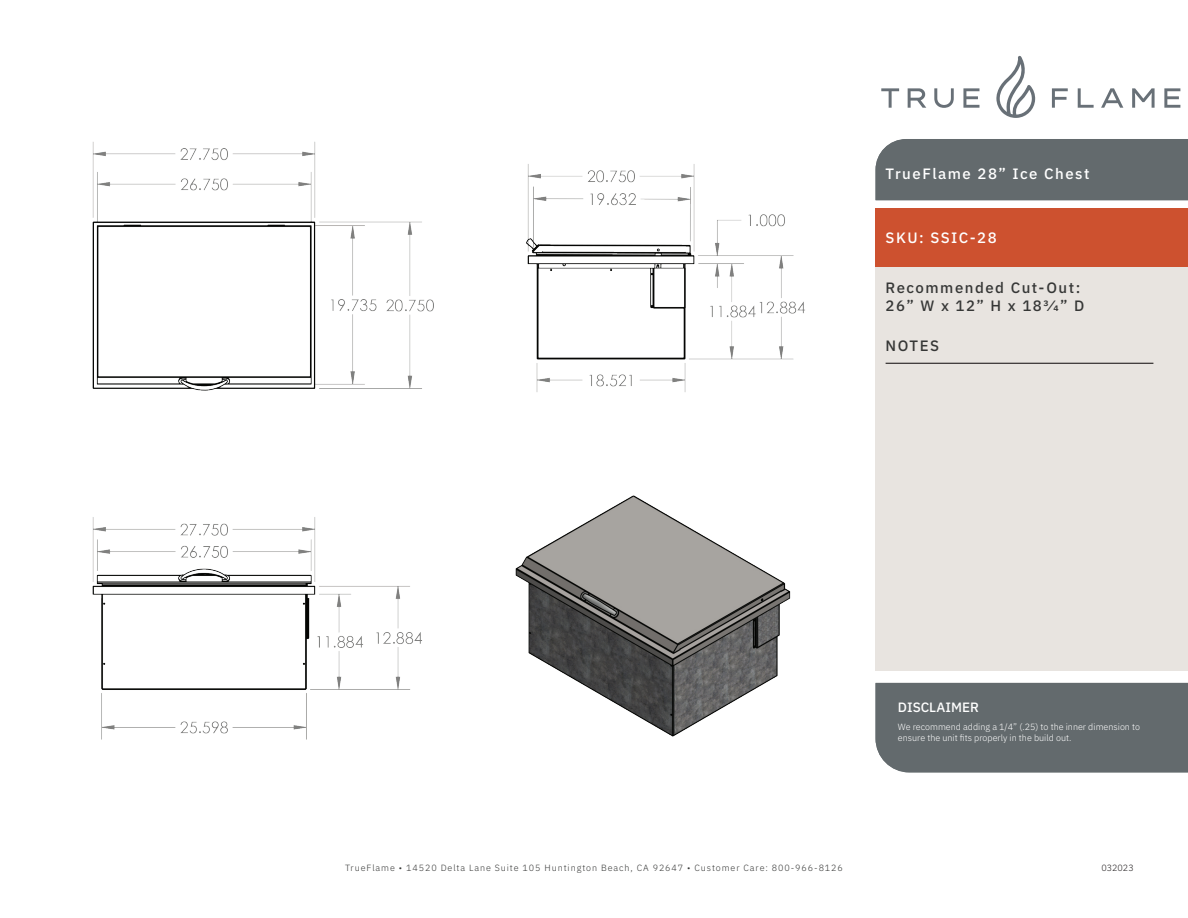
<style>
.page{position:relative;width:1188px;height:918px;background:#fff}
.page>*{position:absolute;margin:0;border:0;box-sizing:border-box;transform-origin:0 0}
.t1{font:500 15px "IBM Plex Sans";letter-spacing:.1em;color:#363736}
.t2{font:500 15px "IBM Plex Sans";letter-spacing:.1em;color:#fff}
.t3{font:500 13.5px "IBM Plex Sans";color:#fff}
.t4{font:300 9px/10.8px "IBM Plex Sans";color:#fff}
.t5{font:300 9px "IBM Plex Sans";letter-spacing:.1em;color:#363736}
.t6{font:300 9px "IBM Plex Sans";color:#231f20}
</style>
<div class="page">
<div style="left:876px;top:683px;width:312px;height:90px;background:#636a6d"></div>
<div style="left:876px;top:209px;width:312px;height:59px;background:#cd512f"></div>
<div style="left:876px;top:268px;width:312px;height:403px;background:#e8e4e0"></div>
<div style="left:876px;top:139px;width:312px;height:61px;background:#636a6d"></div>
<hr style="left:886px;top:363px;width:267px;height:1px;background:#231f20">
<svg style="left:996px;top:56px;width:39px;height:62px"></svg>
<svg style="left:881px;top:88px;width:18px;height:20px"></svg>
<svg style="left:908px;top:88px;width:18px;height:20px"></svg>
<svg style="left:934px;top:88px;width:20px;height:20px"></svg>
<svg style="left:963px;top:88px;width:16px;height:20px"></svg>
<svg style="left:1052px;top:88px;width:16px;height:20px"></svg>
<svg style="left:1078px;top:88px;width:16px;height:20px"></svg>
<svg style="left:1101px;top:88px;width:22px;height:20px"></svg>
<svg style="left:1132px;top:88px;width:23px;height:20px"></svg>
<svg style="left:1164px;top:88px;width:16px;height:20px"></svg>
<img style="left:92px;top:141px;width:713px;height:599px">
<p class="t2" style="left:886px;top:162px;width:205px">TrueFlame 28” Ice Chest</p>
<p class="t2" style="left:886px;top:226px;width:113px">SKU: SSIC-28</p>
<p class="t1" style="left:886px;top:276px;width:196px">Recommended Cut-Out:</p>
<p class="t1" style="left:886px;top:294px;width:200px">26” W x 12” H x 183/4” D</p>
<p class="t1" style="left:886px;top:334px;width:55px">NOTES</p>
<p class="t5" style="left:345px;top:861px;width:499px">TrueFlame • 14520 Delta Lane Suite 105 Huntington Beach, CA 92647 • Customer Care: 800-966-8126</p>
<p class="t3" style="left:898px;top:697px;width:83px">DISCLAIMER</p>
<p class="t4" style="left:898px;top:720px;width:244px">We recommend adding a 1/4” (.25) to the inner dimension to ensure the unit fits properly in the build out.</p>
<p class="t6" style="left:1101px;top:861px;width:34px">032023</p>
</div>
